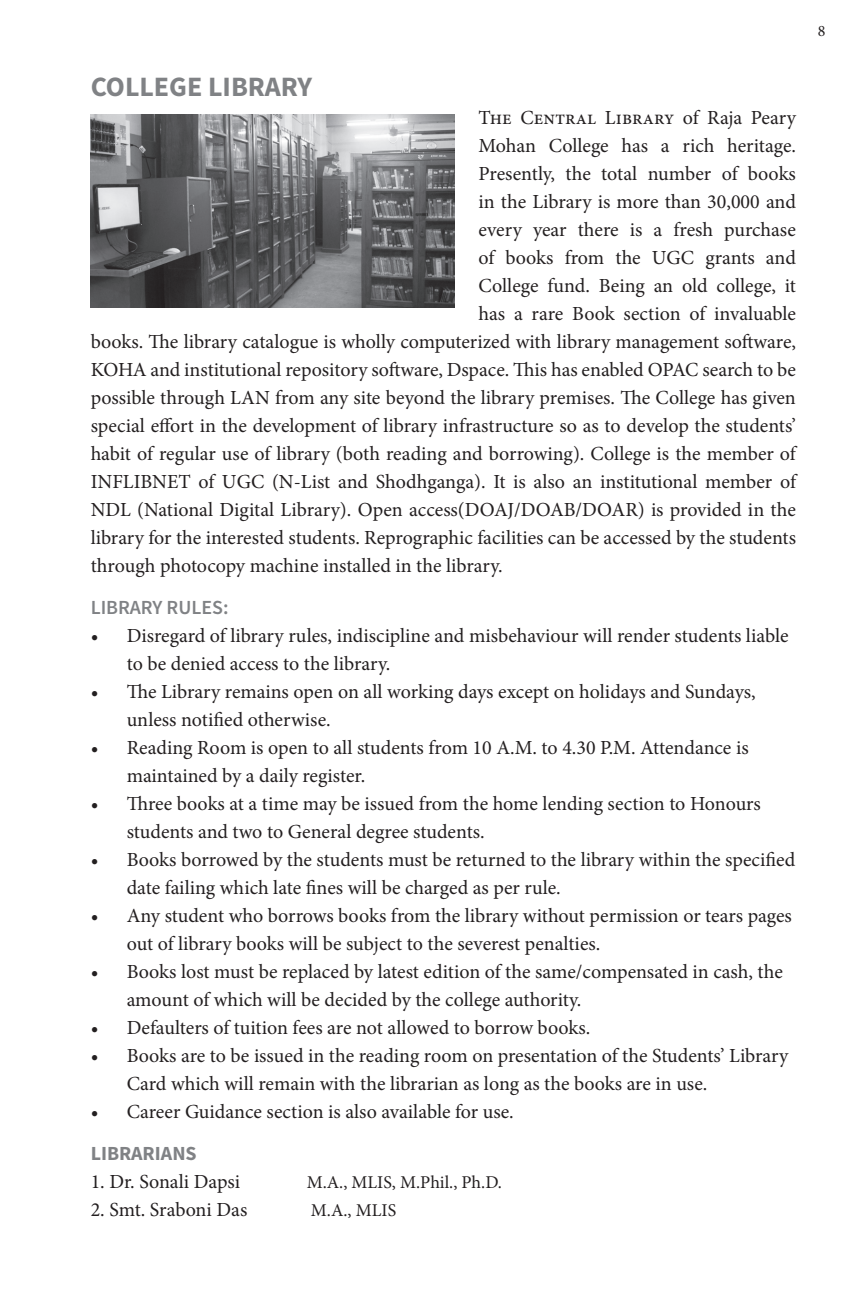
<style>
.page{position:relative;width:864px;height:1296px;background:#fff}
.page>*{position:absolute;margin:0;border:0;box-sizing:border-box;transform-origin:0 0}
.t1{font:700 28px "Source Sans Pro";color:#808285}
.t2{font:20px/28px "Minion Pro";color:#231f20}
.t3{font:600 20px "Source Sans Pro";color:#808285}
.t4{font:700 20px "Source Sans Pro";color:#808285}
.t5{font:18px "Minion Pro";color:#231f20}
.t6{font:16px "Minion Pro";color:#231f20}
</style>
<div class="page">
<img style="left:91px;top:115px;width:364px;height:192px">
<h1 class="t1" style="left:91px;top:69px;width:223px">COLLEGE LIBRARY</h1>
<p class="t2" style="left:478px;top:104px;width:319px">The Central Library of Raja Peary</p>
<p class="t2" style="left:478px;top:132px;width:319px">Mohan College has a rich heritage.</p>
<p class="t2" style="left:478px;top:160px;width:319px">Presently, the total number of books</p>
<p class="t2" style="left:478px;top:188px;width:319px">in the Library is more than 30,000 and</p>
<p class="t2" style="left:478px;top:216px;width:319px">every year there is a fresh purchase</p>
<p class="t2" style="left:478px;top:244px;width:319px">of books from the UGC grants and</p>
<p class="t2" style="left:478px;top:272px;width:319px">College fund. Being an old college, it</p>
<p class="t2" style="left:478px;top:300px;width:319px">has a rare Book section of invaluable</p>
<p class="t2" style="left:91px;top:328px;width:707px">books. The library catalogue is wholly computerized with library management software,</p>
<p class="t2" style="left:91px;top:356px;width:707px">KOHA and institutional repository software, Dspace. This has enabled OPAC search to be</p>
<p class="t2" style="left:91px;top:384px;width:707px">possible through LAN from any site beyond the library premises. The College has given</p>
<p class="t2" style="left:91px;top:412px;width:707px">special effort in the development of library infrastructure so as to develop the students’</p>
<p class="t2" style="left:91px;top:440px;width:708px">habit of regular use of library (both reading and borrowing). College is the member of</p>
<p class="t2" style="left:91px;top:468px;width:709px">INFLIBNET of UGC (N-List and Shodhganga). It is also an institutional member of</p>
<p class="t2" style="left:91px;top:496px;width:707px">NDL (National Digital Library). Open access(DOAJ/DOAB/DOAR) is provided in the</p>
<p class="t2" style="left:91px;top:524px;width:707px">library for the interested students. Reprographic facilities can be accessed by the students</p>
<p class="t2" style="left:91px;top:552px;width:414px">through photocopy machine installed in the library.</p>
<p class="t3" style="left:91px;top:595px;width:139px">LIBRARY RULES:</p>
<p class="t2" style="left:127px;top:622px;width:663px;text-indent:-36px">• Disregard of library rules, indiscipline and misbehaviour will render students liable to be denied access to the library.</p>
<p class="t2" style="left:127px;top:678px;width:631px;text-indent:-36px">• The Library remains open on all working days except on holidays and Sundays, unless notified otherwise.</p>
<p class="t2" style="left:127px;top:734px;width:623px;text-indent:-36px">• Reading Room is open to all students from 10 A.M. to 4.30 P.M. Attendance is maintained by a daily register.</p>
<p class="t2" style="left:127px;top:790px;width:636px;text-indent:-36px">• Three books at a time may be issued from the home lending section to Honours students and two to General degree students.</p>
<p class="t2" style="left:127px;top:846px;width:670px;text-indent:-36px">• Books borrowed by the students must be returned to the library within the specified date failing which late fines will be charged as per rule.</p>
<p class="t2" style="left:127px;top:902px;width:667px;text-indent:-36px">• Any student who borrows books from the library without permission or tears pages out of library books will be subject to the severest penalties.</p>
<p class="t2" style="left:127px;top:958px;width:658px;text-indent:-36px">• Books lost must be replaced by latest edition of the same/compensated in cash, the amount of which will be decided by the college authority.</p>
<p class="t2" style="left:91px;top:1014px;width:501px">• Defaulters of tuition fees are not allowed to borrow books.</p>
<p class="t2" style="left:127px;top:1042px;width:664px;text-indent:-36px">• Books are to be issued in the reading room on presentation of the Students’ Library<br>Card which will remain with the librarian as long as the books are in use.</p>
<p class="t2" style="left:91px;top:1098px;width:425px">• Career Guidance section is also available for use.</p>
<p class="t4" style="left:91px;top:1141px;width:107px">LIBRARIANS</p>
<p class="t2" style="left:91px;top:1168px;width:151px">1. Dr. Sonali Dapsi</p>
<p class="t5" style="left:307px;top:1170px;width:197px">M.A., MLIS, M.Phil., Ph.D.</p>
<p class="t2" style="left:91px;top:1196px;width:158px">2. Smt. Sraboni Das</p>
<p class="t5" style="left:311px;top:1198px;width:87px">M.A., MLIS</p>
<p class="t6" style="left:818px;top:20px;width:9px">8</p>
</div>
